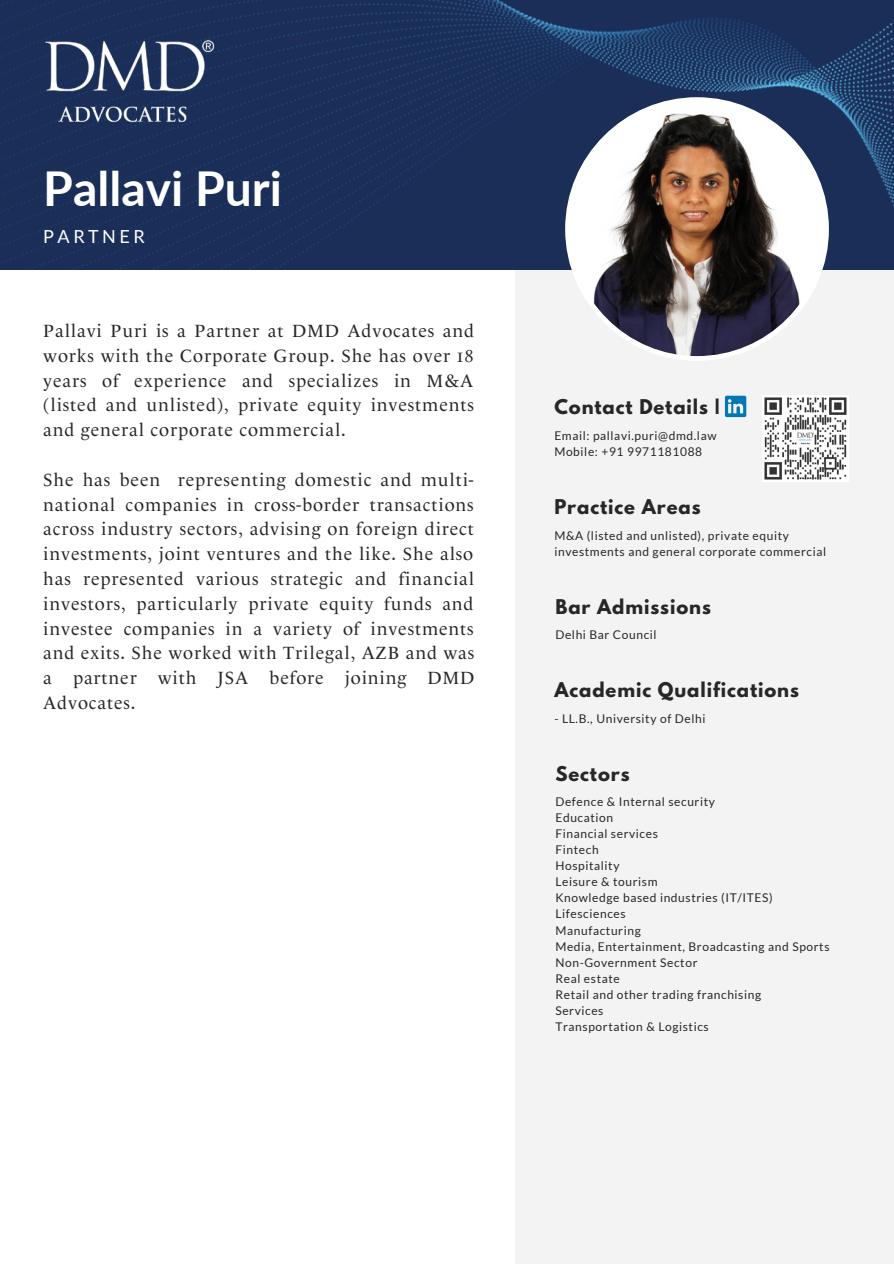
<style>
.page{position:relative;width:894px;height:1264px;background:#fff}
.page>*{position:absolute;margin:0;border:0;box-sizing:border-box;transform-origin:0 0}
.t1{font:700 48px "Lato";color:#fff}
.t2{font:18px/24.8px "Le Monde Livre Normal Classic";letter-spacing:.05em;color:#272727;text-align:justify}
.t3{font:700 18px "League Spartan";letter-spacing:.05em;color:#272727}
.t4{font:18px "Lato";letter-spacing:.195em;color:#fff}
.t5{font:12px/16px "Lato";letter-spacing:.05em;color:#272727}
</style>
<div class="page">
<div style="left:514px;top:201px;width:379px;height:1062px;background:#f3f3f3"></div>
<img style="left:0;top:0;width:893px;height:269px">
<svg style="left:565px;top:97px;width:263px;height:263px"></svg>
<img style="left:43px;top:33px;width:176px;height:96px">
<svg style="left:724px;top:396px;width:22px;height:21px"></svg>
<img style="left:762px;top:396px;width:85px;height:85px">
<p class="t1" style="left:43px;top:158px;width:240px">Pallavi Puri</p>
<p class="t4" style="left:43px;top:225px;width:103px">PARTNER</p>
<p class="t2" style="left:43px;top:320px;width:432px">Pallavi Puri is a Partner at DMD Advocates and works with the Corporate Group. She has over 18 years of experience and specializes in M&amp;A (listed and unlisted), private equity investments and general corporate commercial.</p>
<p class="t2" style="left:43px;top:469px;width:432px">She has been representing domestic and multi&shy;national companies in cross-border transactions across industry sectors, advising on foreign direct investments, joint ventures and the like. She also has represented various strategic and financial investors, particularly private equity funds and investee companies in a variety of investments and exits. She worked with Trilegal, AZB and was a partner with JSA before joining DMD Advocates.</p>
<p class="t3" style="left:554px;top:398px;width:167px">Contact Details |</p>
<p class="t5" style="left:554px;top:427px;width:164px">Email: pallavi.puri@dmd.law</p>
<p class="t5" style="left:554px;top:443px;width:149px">Mobile: +91 9971181088</p>
<p class="t3" style="left:554px;top:498px;width:148px">Practice Areas</p>
<p class="t5" style="left:554px;top:527px;width:273px">M&amp;A (listed and unlisted), private equity investments and general corporate commercial</p>
<p class="t3" style="left:555px;top:597px;width:157px">Bar Admissions</p>
<p class="t5" style="left:555px;top:626px;width:103px">Delhi Bar Council</p>
<p class="t3" style="left:554px;top:681px;width:246px">Academic Qualifications</p>
<p class="t5" style="left:554px;top:710px;width:153px">- LL.B., University of Delhi</p>
<p class="t3" style="left:555px;top:764px;width:76px">Sectors</p>
<p class="t5" style="left:555px;top:793px;width:161px">Defence &amp; Internal security</p>
<p class="t5" style="left:555px;top:809px;width:59px">Education</p>
<p class="t5" style="left:555px;top:825px;width:104px">Financial services</p>
<p class="t5" style="left:555px;top:841px;width:45px">Fintech</p>
<p class="t5" style="left:555px;top:857px;width:66px">Hospitality</p>
<p class="t5" style="left:555px;top:873px;width:104px">Leisure &amp; tourism</p>
<p class="t5" style="left:555px;top:889px;width:219px">Knowledge based industries (IT/ITES)</p>
<p class="t5" style="left:555px;top:905px;width:72px">Lifesciences</p>
<p class="t5" style="left:555px;top:921px;width:87px">Manufacturing</p>
<p class="t5" style="left:555px;top:937px;width:275px">Media, Entertainment, Broadcasting and Sports</p>
<p class="t5" style="left:555px;top:953px;width:143px">Non-Government Sector</p>
<p class="t5" style="left:555px;top:969px;width:66px">Real estate</p>
<p class="t5" style="left:555px;top:985px;width:207px">Retail and other trading franchising</p>
<p class="t5" style="left:555px;top:1001px;width:50px">Services</p>
<p class="t5" style="left:555px;top:1017px;width:155px">Transportation &amp; Logistics</p>
</div>
